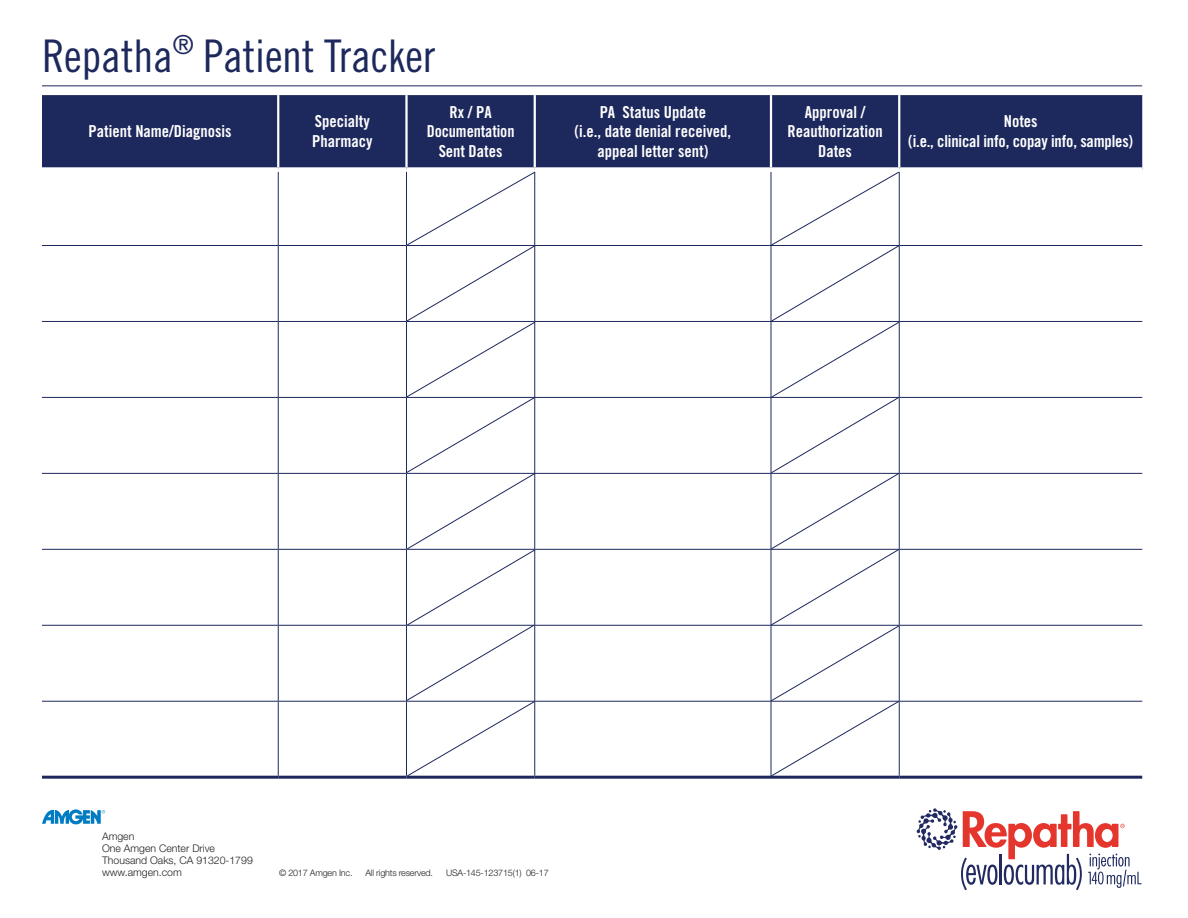
<style>
.page{position:relative;width:1188px;height:918px;background:#fff}
.page>*{position:absolute;margin:0;border:0;box-sizing:border-box;transform-origin:0 0}
.t1{font:45px "Trade Gothic LT Std Cn 18";letter-spacing:-.005em;color:#1d285c}
.t2{font:16.5px/19.5px "Trade Gothic LT Std Bd Cn 20";color:#fff;text-align:center}
.t3{font:300 10.5px/12px "Helvetica Neue LT Std";color:#231f20}
.t4{font:300 9px "Helvetica Neue LT Std";letter-spacing:-.02em;color:#231f20}
</style>
<div class="page">
<hr style="left:42px;top:85px;width:1100px;height:1px;background:#1d285c">
<svg style="left:917px;top:808px;width:225px;height:82px"></svg>
<div style="left:42px;top:95px;width:1100px;height:72px;background:#1d285c"></div>
<hr style="left:277px;top:95px;width:2px;height:72px;background:#fff">
<hr style="left:405px;top:95px;width:3px;height:72px;background:#fff">
<hr style="left:534px;top:95px;width:2px;height:72px;background:#fff">
<hr style="left:770px;top:95px;width:2px;height:72px;background:#fff">
<hr style="left:898px;top:95px;width:2px;height:72px;background:#fff">
<hr style="left:278px;top:172px;width:1px;height:73px;background:#1d285c">
<hr style="left:42px;top:245px;width:236px;height:1px;background:#1d285c">
<hr style="left:278px;top:245px;width:128px;height:1px;background:#1d285c">
<hr style="left:278px;top:246px;width:1px;height:75px;background:#1d285c">
<hr style="left:535px;top:245px;width:236px;height:1px;background:#1d285c">
<hr style="left:899px;top:245px;width:243px;height:1px;background:#1d285c">
<hr style="left:42px;top:321px;width:236px;height:1px;background:#1d285c">
<hr style="left:278px;top:321px;width:128px;height:1px;background:#1d285c">
<hr style="left:278px;top:322px;width:1px;height:75px;background:#1d285c">
<hr style="left:535px;top:321px;width:236px;height:1px;background:#1d285c">
<hr style="left:899px;top:321px;width:243px;height:1px;background:#1d285c">
<hr style="left:42px;top:397px;width:236px;height:1px;background:#1d285c">
<hr style="left:278px;top:397px;width:128px;height:1px;background:#1d285c">
<hr style="left:278px;top:398px;width:1px;height:75px;background:#1d285c">
<hr style="left:535px;top:397px;width:236px;height:1px;background:#1d285c">
<hr style="left:899px;top:397px;width:243px;height:1px;background:#1d285c">
<hr style="left:42px;top:473px;width:236px;height:1px;background:#1d285c">
<hr style="left:278px;top:473px;width:128px;height:1px;background:#1d285c">
<hr style="left:278px;top:474px;width:1px;height:75px;background:#1d285c">
<hr style="left:535px;top:473px;width:236px;height:1px;background:#1d285c">
<hr style="left:899px;top:473px;width:243px;height:1px;background:#1d285c">
<hr style="left:42px;top:549px;width:236px;height:1px;background:#1d285c">
<hr style="left:278px;top:549px;width:128px;height:1px;background:#1d285c">
<hr style="left:278px;top:550px;width:1px;height:75px;background:#1d285c">
<hr style="left:535px;top:549px;width:236px;height:1px;background:#1d285c">
<hr style="left:899px;top:549px;width:243px;height:1px;background:#1d285c">
<hr style="left:42px;top:625px;width:236px;height:1px;background:#1d285c">
<hr style="left:278px;top:625px;width:128px;height:1px;background:#1d285c">
<hr style="left:278px;top:626px;width:1px;height:75px;background:#1d285c">
<hr style="left:535px;top:625px;width:236px;height:1px;background:#1d285c">
<hr style="left:899px;top:625px;width:243px;height:1px;background:#1d285c">
<hr style="left:42px;top:701px;width:236px;height:1px;background:#1d285c">
<hr style="left:278px;top:701px;width:128px;height:1px;background:#1d285c">
<hr style="left:278px;top:702px;width:1px;height:74px;background:#1d285c">
<hr style="left:535px;top:701px;width:236px;height:1px;background:#1d285c">
<hr style="left:899px;top:701px;width:243px;height:1px;background:#1d285c">
<hr style="left:42px;top:776px;width:236px;height:3px;background:#1d285c">
<hr style="left:278px;top:776px;width:128px;height:3px;background:#1d285c">
<hr style="left:406px;top:776px;width:129px;height:3px;background:#1d285c">
<hr style="left:535px;top:776px;width:236px;height:3px;background:#1d285c">
<hr style="left:771px;top:776px;width:128px;height:3px;background:#1d285c">
<hr style="left:899px;top:776px;width:243px;height:3px;background:#1d285c">
<svg style="left:42px;top:809px;width:63px;height:15px"></svg>
<svg style="left:769px;top:171px;width:131px;height:607px"></svg>
<svg style="left:405px;top:171px;width:131px;height:606px"></svg>
<h1 class="t1" style="left:42px;top:29px;width:395px">Repatha<sup>®</sup> Patient Tracker</h1>
<p class="t2" style="left:89px;top:121px;width:144px">Patient Name/Diagnosis</p>
<p class="t2" style="left:312px;top:112px;width:62px;text-align:left">Specialty<br>Pharmacy</p>
<p class="t2" style="left:427px;top:102px;width:89px">Rx / PA<br>Documentation<br>Sent Dates</p>
<p class="t2" style="left:575px;top:102px;width:158px">PA Status Update<br>(i.e., date denial received, appeal letter sent)</p>
<p class="t2" style="left:787px;top:102px;width:97px">Approval /<br>Reauthorization<br>Dates</p>
<p class="t2" style="left:908px;top:112px;width:226px">Notes<br>(i.e., clinical info, copay info, samples)</p>
<p class="t3" style="left:102px;top:830px;width:152px">Amgen<br>One Amgen Center Drive<br>Thousand Oaks, CA 91320-1799 www.amgen.com</p>
<p class="t4" style="left:279px;top:868px;width:75px">© 2017 Amgen Inc.</p>
<p class="t4" style="left:365px;top:868px;width:69px">All rights reserved.</p>
<p class="t4" style="left:446px;top:868px;width:104px">USA-145-123715(1) 06-17</p>
</div>
